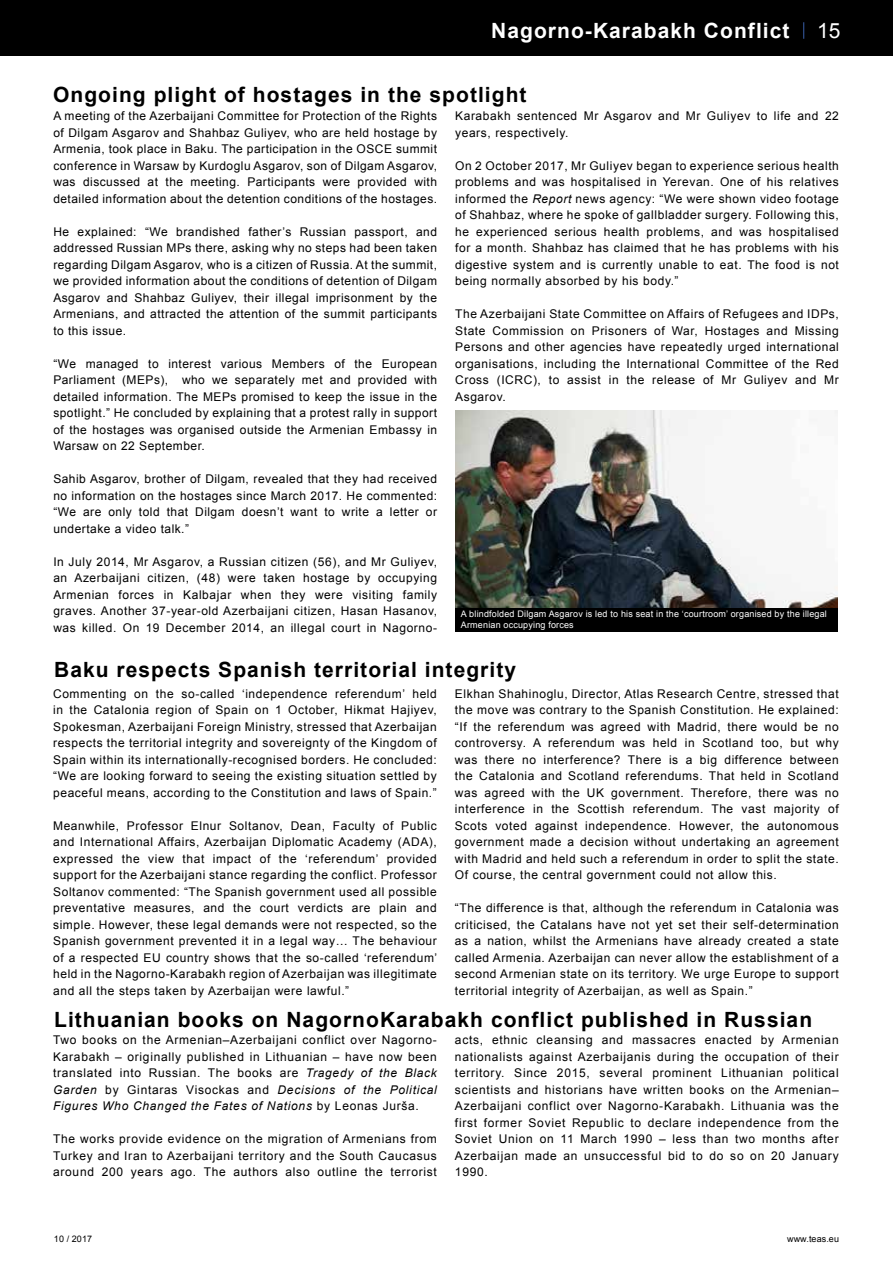
<style>
.page{position:relative;width:893px;height:1263px;background:#fff}
.page>*{position:absolute;margin:0;border:0;box-sizing:border-box;transform-origin:0 0}
.t1{font:700 21px "Arial";letter-spacing:.05em;color:#000}
.t2{font:700 21px "Arial";letter-spacing:.05em;color:#fff}
.t3{font:21px "Arial";color:#fff}
.t4{font:12px/16.5px "Arial";letter-spacing:.05em;color:#000;text-align:justify}
.t5{font:9px/10.8px "Arial";letter-spacing:.02em;color:#fff}
.t6{font:9px "Arial";letter-spacing:.01em;color:#000}
.s1{font-style:italic}
</style>
<div class="page">
<div style="left:0;top:0;width:893px;height:56px;background:#000"></div>
<svg style="left:803px;top:22px;width:1px;height:17px"></svg>
<img style="left:455px;top:410px;width:382px;height:198px">
<div style="left:455px;top:608px;width:382px;height:23px;background:#000"></div>
<h1 class="t2" style="left:491px;top:16px;width:300px">Nagorno-Karabakh Conflict</h1>
<h1 class="t1" style="left:53px;top:81px;width:475px">Ongoing plight of hostages in the spotlight</h1>
<h1 class="t3" style="left:817px;top:17px;width:25px">15</h1>
<p class="t4" style="left:53px;top:108px;width:385px">A meeting of the Azerbaijani Committee for Protection of the Rights of Dilgam Asgarov and Shahbaz Guliyev, who are held hostage by Armenia, took place in Baku. The participation in the OSCE summit conference in Warsaw by Kurdoglu Asgarov, son of Dilgam Asgarov, was discussed at the meeting. Participants were provided with detailed information about the detention conditions of the hostages.</p>
<p class="t4" style="left:53px;top:223px;width:385px">He explained: “We brandished father’s Russian passport, and addressed Russian MPs there, asking why no steps had been taken regarding Dilgam Asgarov, who is a citizen of Russia. At the summit, we provided information about the conditions of detention of Dilgam Asgarov and Shahbaz Guliyev, their illegal imprisonment by the Armenians, and attracted the attention of the summit participants to this issue.</p>
<p class="t4" style="left:53px;top:355px;width:385px">“We managed to interest various Members of the European Parliament (MEPs), who we separately met and provided with detailed information. The MEPs promised to keep the issue in the spotlight.” He concluded by explaining that a protest rally in support of the hostages was organised outside the Armenian Embassy in Warsaw on 22 September.</p>
<p class="t4" style="left:53px;top:471px;width:385px">Sahib Asgarov, brother of Dilgam, revealed that they had received no information on the hostages since March 2017. He commented: “We are only told that Dilgam doesn’t want to write a letter or undertake a video talk.”</p>
<p class="t4" style="left:53px;top:553px;width:385px">In July 2014, Mr Asgarov, a Russian citizen (56), and Mr Guliyev, an Azerbaijani citizen, (48) were taken hostage by occupying Armenian forces in Kalbajar when they were visiting family graves. Another 37-year-old Azerbaijani citizen, Hasan Hasanov, was killed. On 19 December 2014, an illegal court in Nagorno-</p>
<p class="t4" style="left:455px;top:108px;width:385px">Karabakh sentenced Mr Asgarov and Mr Guliyev to life and 22 years, respectively.</p>
<p class="t4" style="left:455px;top:157px;width:385px">On 2 October 2017, Mr Guliyev began to experience serious health problems and was hospitalised in Yerevan. One of his relatives informed the <span class="s1">Report</span> news agency: “We were shown video footage of Shahbaz, where he spoke of gallbladder surgery. Following this, he experienced serious health problems, and was hospitalised for a month. Shahbaz has claimed that he has problems with his digestive system and is currently unable to eat. The food is not being normally absorbed by his body.”</p>
<p class="t4" style="left:455px;top:306px;width:385px">The Azerbaijani State Committee on Affairs of Refugees and IDPs, State Commission on Prisoners of War, Hostages and Missing Persons and other agencies have repeatedly urged international organisations, including the International Committee of the Red Cross (ICRC), to assist in the release of Mr Guliyev and Mr Asgarov.</p>
<p class="t5" style="left:461px;top:608px;width:368px">A blindfolded Dilgam Asgarov is led to his seat in the ‘courtroom’ organised by the illegal<br>Armenian occupying forces</p>
<h1 class="t1" style="left:54px;top:656px;width:463px">Baku respects Spanish territorial integrity</h1>
<p class="t4" style="left:53px;top:685px;width:385px">Commenting on the so-called ‘independence referendum’ held in the Catalonia region of Spain on 1 October, Hikmat Hajiyev, Spokesman, Azerbaijani Foreign Ministry, stressed that Azerbaijan respects the territorial integrity and sovereignty of the Kingdom of Spain within its internationally-recognised borders. He concluded: “We are looking forward to seeing the existing situation settled by peaceful means, according to the Constitution and laws of Spain.”</p>
<p class="t4" style="left:53px;top:817px;width:386px">Meanwhile, Professor Elnur Soltanov, Dean, Faculty of Public and International Affairs, Azerbaijan Diplomatic Academy (ADA), expressed the view that impact of the ‘referendum’ provided support for the Azerbaijani stance regarding the conflict. Professor Soltanov commented: “The Spanish government used all possible preventative measures, and the court verdicts are plain and simple. However, these legal demands were not respected, so the Spanish government prevented it in a legal way… The behaviour of a respected EU country shows that the so-called ‘referendum’ held in the Nagorno-Karabakh region of Azerbaijan was illegitimate and all the steps taken by Azerbaijan were lawful.”</p>
<p class="t4" style="left:455px;top:685px;width:385px">Elkhan Shahinoglu, Director, Atlas Research Centre, stressed that the move was contrary to the Spanish Constitution. He explained: “If the referendum was agreed with Madrid, there would be no controversy. A referendum was held in Scotland too, but why was there no interference? There is a big difference between the Catalonia and Scotland referendums. That held in Scotland was agreed with the UK government. Therefore, there was no interference in the Scottish referendum. The vast majority of Scots voted against independence. However, the autonomous government made a decision without undertaking an agreement with Madrid and held such a referendum in order to split the state.<br>Of course, the central government could not allow this.</p>
<p class="t4" style="left:455px;top:900px;width:385px">“The difference is that, although the referendum in Catalonia was criticised, the Catalans have not yet set their self-determination as a nation, whilst the Armenians have already created a state called Armenia. Azerbaijan can never allow the establishment of a second Armenian state on its territory. We urge Europe to support territorial integrity of Azerbaijan, as well as Spain.”</p>
<h1 class="t1" style="left:54px;top:1006px;width:759px">Lithuanian books on NagornoKarabakh conflict published in Russian</h1>
<p class="t4" style="left:53px;top:1032px;width:385px">Two books on the Armenian–Azerbaijani conflict over Nagorno-Karabakh – originally published in Lithuanian – have now been translated into Russian. The books are <span class="s1">Tragedy of the Black Garden</span> by Gintaras Visockas and <span class="s1">Decisions of the Political Figures Who Changed the Fates of Nations</span> by Leonas Jurša.</p>
<p class="t4" style="left:53px;top:1131px;width:385px">The works provide evidence on the migration of Armenians from Turkey and Iran to Azerbaijani territory and the South Caucasus around 200 years ago. The authors also outline the terrorist</p>
<p class="t4" style="left:455px;top:1032px;width:385px">acts, ethnic cleansing and massacres enacted by Armenian nationalists against Azerbaijanis during the occupation of their territory. Since 2015, several prominent Lithuanian political scientists and historians have written books on the Armenian– Azerbaijani conflict over Nagorno-Karabakh. Lithuania was the first former Soviet Republic to declare independence from the Soviet Union on 11 March 1990 – less than two months after Azerbaijan made an unsuccessful bid to do so on 20 January 1990.</p>
<p class="t6" style="left:54px;top:1233px;width:40px">10 / 2017</p>
<p class="t6" style="left:787px;top:1233px;width:53px">www.teas.eu</p>
</div>
